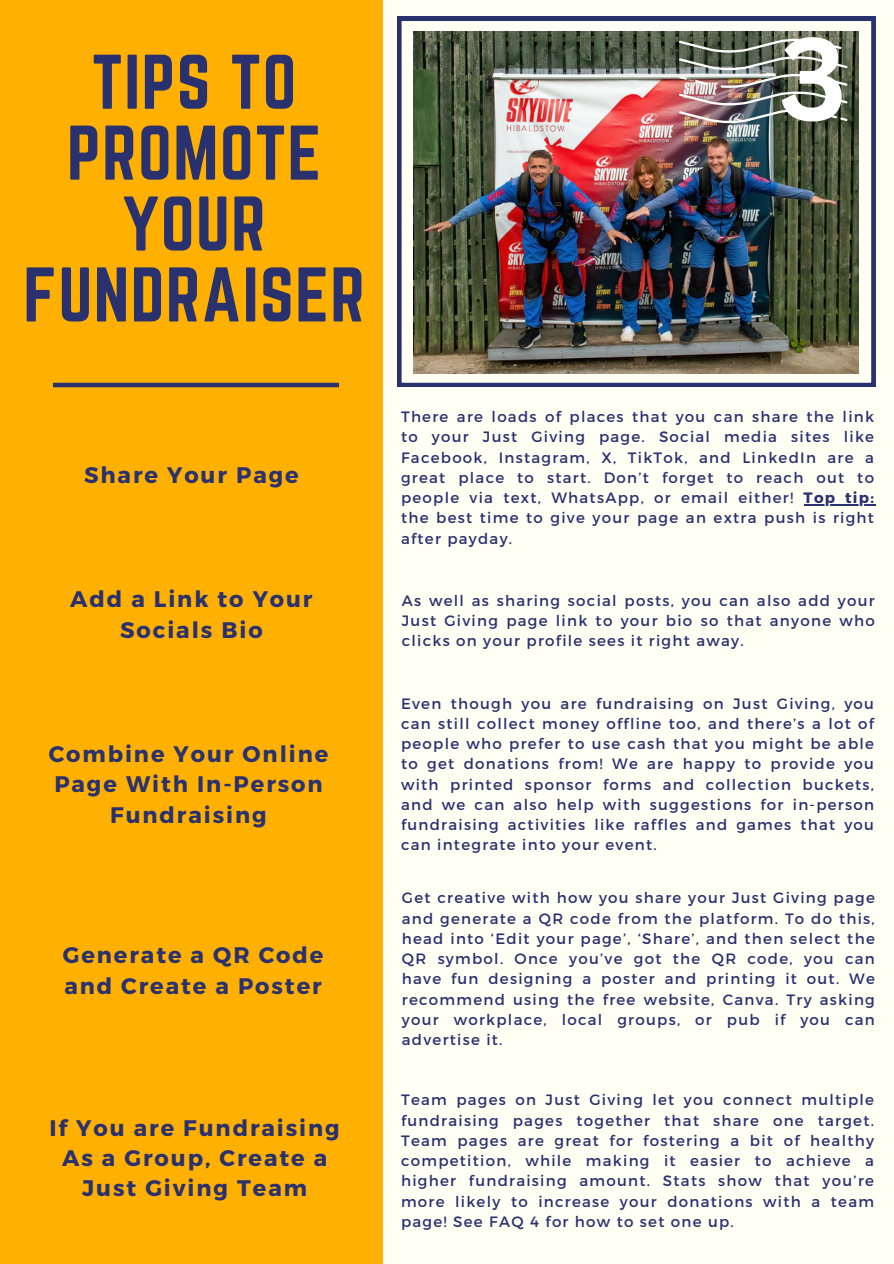
<style>
.page{position:relative;width:894px;height:1264px;background:#fff}
.page>*{position:absolute;margin:0;border:0;box-sizing:border-box;transform-origin:0 0}
.t1{font:700 114.6px "Canva Sans";color:#fff}
.t2{font:67.65px/70.8px "Norwester";letter-spacing:.02em;color:#2a316f;text-align:center}
.t3{font:700 22.5px/30.3px "Montserrat";letter-spacing:.085em;color:#2a316f;text-align:center}
.t4{font:15px/20.2px "Montserrat";letter-spacing:.085em;color:#2a316f;text-align:justify}
.s1{font-weight:700}
</style>
<div class="page">
<div style="left:0;top:0;width:893px;height:1263px;background:#fffff4"></div>
<div style="left:0;top:0;width:383px;height:1263px;background:#ffb000"></div>
<hr style="left:53px;top:383px;width:286px;height:4px;background:#2a316f">
<svg style="left:397px;top:17px;width:478px;height:370px"></svg>
<img style="left:413px;top:31px;width:445px;height:342px">
<img style="left:678px;top:39px;width:169px;height:84px">
<hr style="left:803px;top:504px;width:72px;height:1px;background:#2a316f">
<h1 class="t2" style="left:23px;top:46px;width:343px">TIPS TO<br>PROMOTE<br>YOUR<br>FUNDRAISER</h1>
<p class="t3" style="left:84px;top:458px;width:216px">Share Your Page</p>
<h2 class="t3" style="left:70px;top:583px;width:244px">Add a Link to Your<br>Socials Bio</h2>
<p class="t3" style="left:49px;top:737px;width:281px">Combine Your Online<br>Page With In-Person<br>Fundraising</p>
<h2 class="t3" style="left:63px;top:939px;width:262px;text-align:left">Generate a QR Code and Create a Poster</h2>
<h2 class="t3" style="left:49px;top:1111px;width:292px">If You are Fundraising<br>As a Group, Create a<br>Just Giving Team</h2>
<p class="t1" style="left:778px;top:-2px;width:69px">3</p>
<h2 class="t4" style="left:401px;top:406px;width:474px">There are loads of places that you can share the link to your Just Giving page. Social media sites like Facebook, Instagram, X, TikTok, and LinkedIn are a great place to start. Don’t forget to reach out to people via text, WhatsApp, or email either!</h2>
<h2 class="t4" style="left:401px;top:487px;width:474px;text-indent:402px"><span class="s1">Top tip: </span>the best time to give your page an extra push is right after payday.</h2>
<p class="t4" style="left:402px;top:589px;width:474px">As well as sharing social posts, you can also add your Just Giving page link to your bio so that anyone who clicks on your profile sees it right away.</p>
<p class="t4" style="left:401px;top:692px;width:474px">Even though you are fundraising on Just Giving, you can still collect money offline too, and there’s a lot of people who prefer to use cash that you might be able to get donations from! We are happy to provide you with printed sponsor forms and collection buckets, and we can also help with suggestions for in-person fundraising activities like raffles and games that you can integrate into your event.</p>
<p class="t4" style="left:402px;top:887px;width:474px">Get creative with how you share your Just Giving page and generate a QR code from the platform. To do this, head into ‘Edit your page’, ‘Share’, and then select the QR symbol. Once you’ve got the QR code, you can have fun designing a poster and printing it out. We recommend using the free website, Canva. Try asking your workplace, local groups, or pub if you can advertise it.</p>
<p class="t4" style="left:401px;top:1089px;width:474px">Team pages on Just Giving let you connect multiple fundraising pages together that share one target.<br>Team pages are great for fostering a bit of healthy competition, while making it easier to achieve a higher fundraising amount. Stats show that you’re more likely to increase your donations with a team page! See FAQ 4 for how to set one up.</p>
</div>
